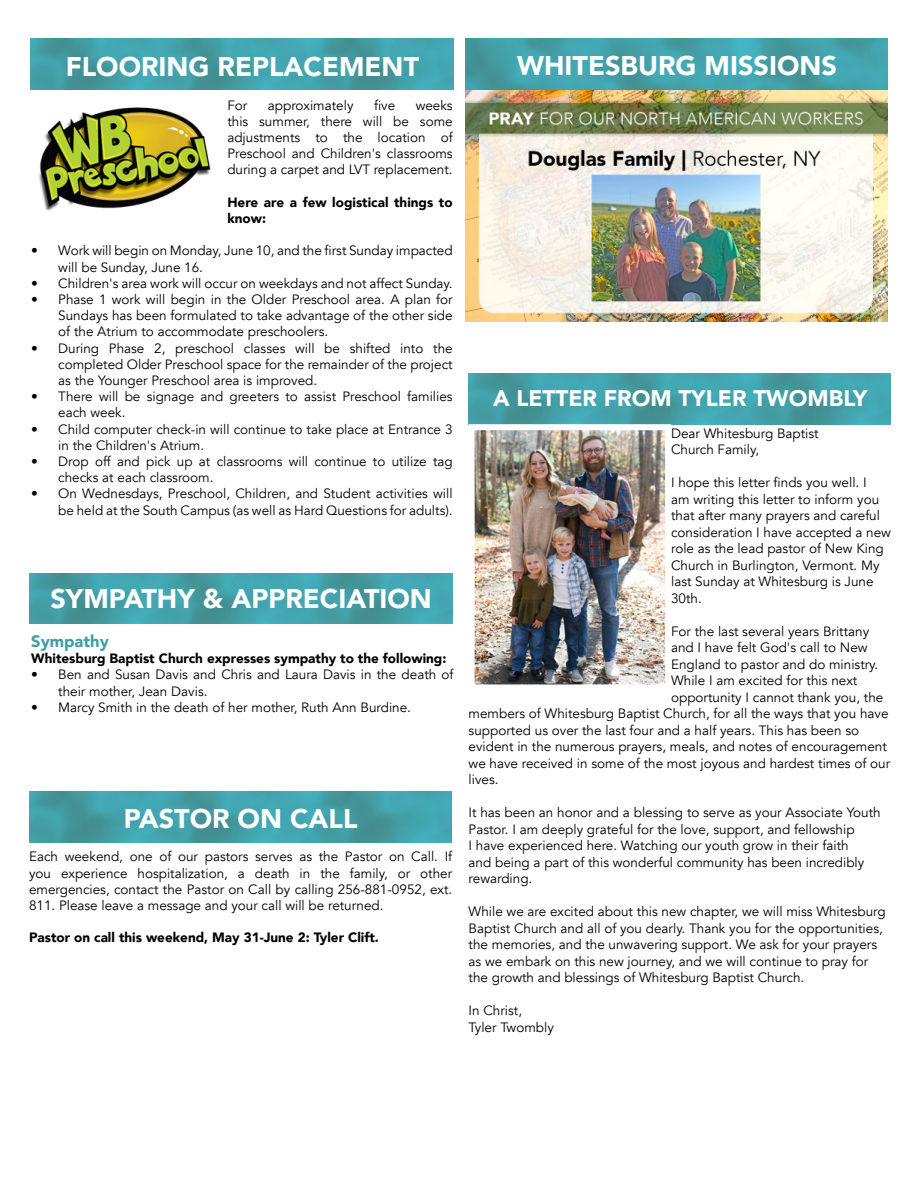
<style>
.page{position:relative;width:918px;height:1188px;background:#fff}
.page>*{position:absolute;margin:0;border:0;box-sizing:border-box;transform-origin:0 0}
.t1{font:900 27px "Avenir";color:#fff}
.t2{font:900 22.5px "Avenir";color:#fff}
.t3{font:900 16.5px "Avenir";color:#419ea4}
.t4{font:13.5px/16.5px "Avenir";color:#000}
.t5{font:900 13.5px/16.2px "Avenir";color:#000}
</style>
<div class="page">
<img style="left:29px;top:573px;width:423px;height:51px">
<img style="left:29px;top:791px;width:423px;height:51px">
<img style="left:466px;top:39px;width:422px;height:282px">
<img style="left:39px;top:107px;width:172px;height:103px">
<img style="left:31px;top:39px;width:422px;height:51px">
<img style="left:469px;top:373px;width:422px;height:51px">
<img style="left:476px;top:431px;width:188px;height:252px">
<div style="left:469px;top:424px;width:202px;height:266px;border:6px solid #fff"></div>
<h1 class="t1" style="left:66px;top:43px;width:355px">FLOORING REPLACEMENT</h1>
<p class="t4" style="left:227px;top:97px;width:21px">For</p>
<p class="t4" style="left:268px;top:97px;width:87px">approximately</p>
<p class="t4" style="left:374px;top:97px;width:23px">five</p>
<p class="t4" style="left:227px;top:97px;width:227px;text-align:justify;text-indent:188px">weeks this summer, there will be some adjustments to the location of Preschool and Children's classrooms during a carpet and LVT replacement.</p>
<p class="t5" style="left:227px;top:194px;width:227px">Here are a few logistical things to know:</p>
<p class="t4" style="left:58px;top:243px;width:396px;text-indent:-27px">• Work will begin on Monday, June 10, and the first Sunday impacted will be Sunday, June 16.</p>
<p class="t4" style="left:31px;top:275px;width:423px">• Children's area work will occur on weekdays and not affect Sunday.</p>
<p class="t4" style="left:58px;top:292px;width:396px;text-align:justify;text-indent:-27px">• Phase 1 work will begin in the Older Preschool area. A plan for Sundays has been formulated to take advantage of the other side of the Atrium to accommodate preschoolers.</p>
<p class="t4" style="left:58px;top:340px;width:396px;text-align:justify;text-indent:-27px">• During Phase 2, preschool classes will be shifted into the completed Older Preschool space for the remainder of the project as the Younger Preschool area is improved.</p>
<p class="t4" style="left:58px;top:389px;width:396px;text-indent:-27px">• There will be signage and greeters to assist Preschool families each week.</p>
<p class="t4" style="left:58px;top:421px;width:396px;text-indent:-27px">• Child computer check-in will continue to take place at Entrance 3 in the Children's Atrium.</p>
<p class="t4" style="left:58px;top:454px;width:396px;text-indent:-27px">• Drop off and pick up at classrooms will continue to utilize tag checks at each classroom.</p>
<p class="t4" style="left:31px;top:486px;width:423px;text-align:right">• On Wednesdays, Preschool, Children, and Student activities will be held at the South Campus (as well as Hard Questions for adults).</p>
<h1 class="t1" style="left:50px;top:575px;width:383px">SYMPATHY &amp; APPRECIATION</h1>
<p class="t3" style="left:31px;top:627px;width:79px">Sympathy</p>
<p class="t5" style="left:31px;top:650px;width:417px">Whitesburg Baptist Church expresses sympathy to the following:</p>
<p class="t4" style="left:58px;top:667px;width:397px;text-indent:-27px">• Ben and Susan Davis and Chris and Laura Davis in the death of their mother, Jean Davis.</p>
<p class="t4" style="left:31px;top:700px;width:381px">• Marcy Smith in the death of her mother, Ruth Ann Burdine.</p>
<h1 class="t1" style="left:124px;top:796px;width:235px">PASTOR ON CALL</h1>
<p class="t4" style="left:29px;top:849px;width:425px;text-align:justify">Each weekend, one of our pastors serves as the Pastor on Call. If you experience hospitalization, a death in the family, or other emergencies, contact the Pastor on Call by calling 256-881-0952, ext.<br>811. Please leave a message and your call will be returned.</p>
<p class="t5" style="left:29px;top:929px;width:351px">Pastor on call this weekend, May 31-June 2: Tyler Clift.</p>
<h1 class="t1" style="left:517px;top:42px;width:321px">WHITESBURG MISSIONS</h1>
<h2 class="t2" style="left:493px;top:379px;width:376px">A LETTER FROM TYLER TWOMBLY</h2>
<p class="t4" style="left:671px;top:425px;width:149px">Dear Whitesburg Baptist<br>Church Family,</p>
<p class="t4" style="left:671px;top:475px;width:221px">I hope this letter finds you well. I<br>am writing this letter to inform you that after many prayers and careful consideration I have accepted a new role as the lead pastor of New King<br>Church in Burlington, Vermont. My last Sunday at Whitesburg is June<br>30th.</p>
<p class="t4" style="left:671px;top:623px;width:200px">For the last several years Brittany</p>
<p class="t4" style="left:671px;top:640px;width:198px">and I have felt God's call to New</p>
<p class="t4" style="left:671px;top:656px;width:209px">England to pastor and do ministry.</p>
<p class="t4" style="left:671px;top:673px;width:188px">While I am excited for this next</p>
<p class="t4" style="left:671px;top:689px;width:214px">opportunity I cannot thank you, the</p>
<p class="t4" style="left:469px;top:705px;width:421px">members of Whitesburg Baptist Church, for all the ways that you have</p>
<p class="t4" style="left:469px;top:722px;width:392px">supported us over the last four and a half years. This has been so</p>
<p class="t4" style="left:469px;top:738px;width:420px">evident in the numerous prayers, meals, and notes of encouragement</p>
<p class="t4" style="left:469px;top:755px;width:423px">we have received in some of the most joyous and hardest times of our</p>
<p class="t4" style="left:469px;top:771px;width:31px">lives.</p>
<p class="t4" style="left:469px;top:804px;width:414px">It has been an honor and a blessing to serve as your Associate Youth Pastor. I am deeply grateful for the love, support, and fellowship<br>I have experienced here. Watching our youth grow in their faith<br>and being a part of this wonderful community has been incredibly rewarding.</p>
<p class="t4" style="left:469px;top:903px;width:419px">While we are excited about this new chapter, we will miss Whitesburg Baptist Church and all of you dearly. Thank you for the opportunities, the memories, and the unwavering support. We ask for your prayers as we embark on this new journey, and we will continue to pray for the growth and blessings of Whitesburg Baptist Church.</p>
<p class="t4" style="left:469px;top:1002px;width:87px">In Christ,<br>Tyler Twombly</p>
</div>
